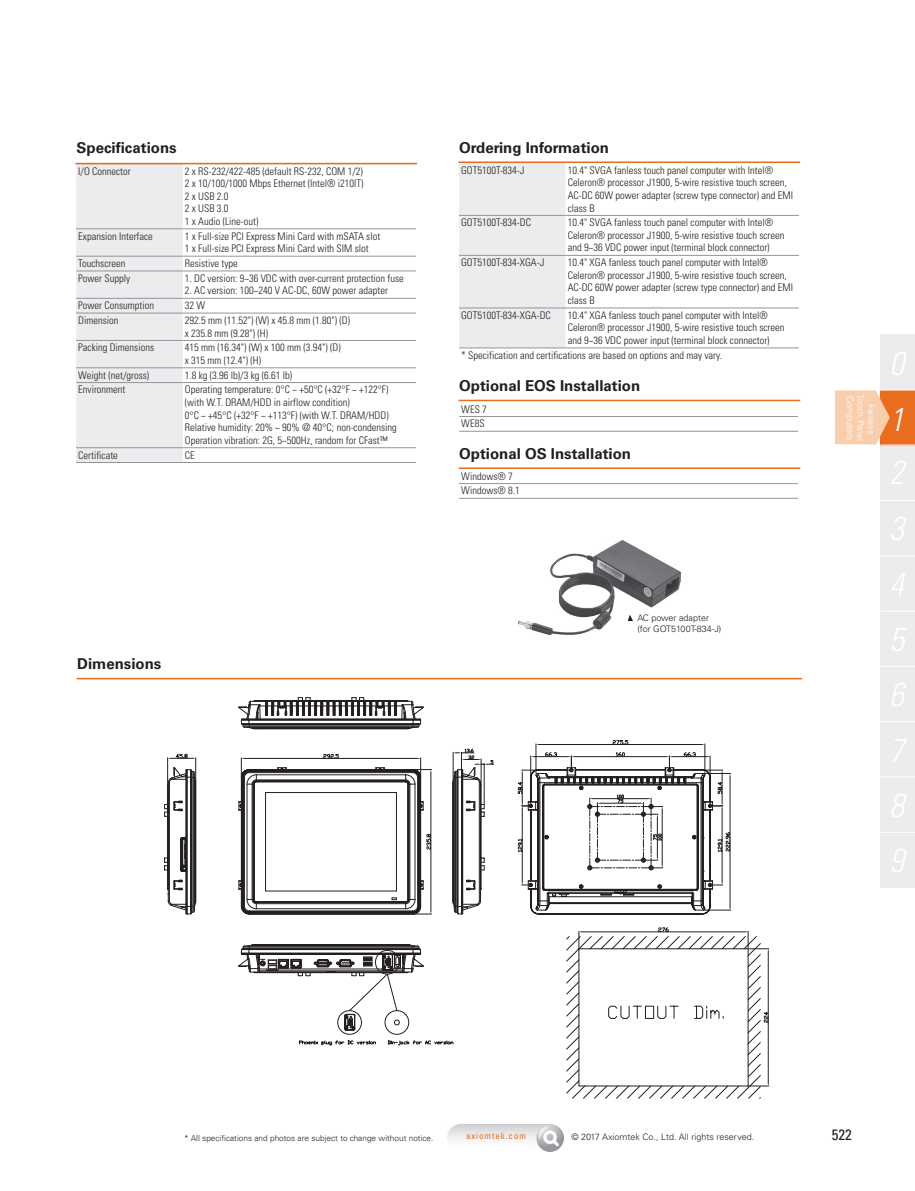
<style>
.page{position:relative;width:915px;height:1191px;background:#fff}
.page>*{position:absolute;margin:0;border:0;box-sizing:border-box;transform-origin:0 0}
.t1{font:italic 300 condensed 33px "Univers LT Std";color:#fff}
.t2{font:700 15px "Univers LT Std";color:#231f20}
.t3{font:condensed 15px "Univers LT Std";color:#231f20}
.t4{font:300 condensed 10.5px/12.6px "Univers LT Std";color:#231f20}
.t5{font:300 9px/10.8px "Univers LT Std";color:#231f20}
.t6{font:300 9px "Univers LT Std";color:#fff}
.t7{font:condensed 9px "Univers LT Std";letter-spacing:.1em;color:#ea6d1f}
.t8{font:300 8.25px "Univers LT Std";color:#231f20}
</style>
<div class="page">
<img style="left:448px;top:1124px;width:115px;height:27px">
<div style="left:880px;top:721px;width:34px;height:56px;background:#ececee"></div>
<div style="left:880px;top:777px;width:34px;height:55px;background:#ececee"></div>
<div style="left:880px;top:832px;width:34px;height:55px;background:#ececee"></div>
<div style="left:880px;top:666px;width:34px;height:55px;background:#ececee"></div>
<div style="left:880px;top:611px;width:34px;height:55px;background:#ececee"></div>
<div style="left:880px;top:445px;width:34px;height:55px;background:#ececee"></div>
<div style="left:880px;top:500px;width:34px;height:56px;background:#ececee"></div>
<div style="left:880px;top:556px;width:34px;height:55px;background:#ececee"></div>
<div style="left:880px;top:390px;width:34px;height:55px;background:#ea6d1f"></div>
<div style="left:880px;top:334px;width:34px;height:56px;background:#ececee"></div>
<hr style="left:879px;top:389px;width:35px;height:1px;background:#fff">
<hr style="left:879px;top:444px;width:35px;height:1px;background:#fff">
<hr style="left:879px;top:500px;width:35px;height:1px;background:#fff">
<hr style="left:879px;top:555px;width:35px;height:1px;background:#fff">
<hr style="left:879px;top:610px;width:35px;height:2px;background:#fff">
<hr style="left:879px;top:666px;width:35px;height:1px;background:#fff">
<hr style="left:879px;top:721px;width:35px;height:1px;background:#fff">
<hr style="left:879px;top:776px;width:35px;height:1px;background:#fff">
<svg style="left:835px;top:390px;width:54px;height:54px;background:#f7c5a0"></svg>
<hr style="left:879px;top:832px;width:35px;height:1px;background:#fff">
<div style="left:76px;top:164px;width:107px;height:298px;background:#ececee"></div>
<hr style="left:76px;top:228px;width:107px;height:1px;background:#939598">
<hr style="left:183px;top:228px;width:87px;height:1px;background:#939598">
<hr style="left:270px;top:228px;width:146px;height:1px;background:#939598">
<hr style="left:76px;top:256px;width:107px;height:1px;background:#939598">
<hr style="left:183px;top:256px;width:87px;height:1px;background:#939598">
<hr style="left:270px;top:256px;width:146px;height:1px;background:#939598">
<hr style="left:76px;top:271px;width:107px;height:1px;background:#939598">
<hr style="left:183px;top:271px;width:87px;height:1px;background:#939598">
<hr style="left:270px;top:271px;width:146px;height:1px;background:#939598">
<hr style="left:76px;top:298px;width:107px;height:1px;background:#939598">
<hr style="left:183px;top:298px;width:87px;height:1px;background:#939598">
<hr style="left:270px;top:298px;width:146px;height:1px;background:#939598">
<hr style="left:76px;top:313px;width:107px;height:1px;background:#939598">
<hr style="left:183px;top:313px;width:87px;height:1px;background:#939598">
<hr style="left:270px;top:313px;width:146px;height:1px;background:#939598">
<hr style="left:76px;top:340px;width:107px;height:1px;background:#939598">
<hr style="left:183px;top:340px;width:87px;height:1px;background:#939598">
<hr style="left:270px;top:340px;width:146px;height:1px;background:#939598">
<hr style="left:76px;top:367px;width:107px;height:1px;background:#939598">
<hr style="left:183px;top:367px;width:87px;height:1px;background:#939598">
<hr style="left:270px;top:367px;width:146px;height:1px;background:#939598">
<hr style="left:76px;top:382px;width:107px;height:1px;background:#939598">
<hr style="left:183px;top:382px;width:87px;height:1px;background:#939598">
<hr style="left:270px;top:382px;width:146px;height:1px;background:#939598">
<hr style="left:76px;top:447px;width:107px;height:1px;background:#939598">
<hr style="left:183px;top:447px;width:87px;height:1px;background:#939598">
<hr style="left:270px;top:447px;width:146px;height:1px;background:#939598">
<hr style="left:76px;top:462px;width:107px;height:1px;background:#939598">
<hr style="left:183px;top:462px;width:87px;height:1px;background:#939598">
<hr style="left:270px;top:462px;width:146px;height:1px;background:#939598">
<div style="left:459px;top:163px;width:106px;height:185px;background:#ececee"></div>
<hr style="left:459px;top:215px;width:106px;height:1px;background:#939598">
<hr style="left:565px;top:215px;width:233px;height:1px;background:#939598">
<hr style="left:459px;top:255px;width:106px;height:1px;background:#939598">
<hr style="left:565px;top:255px;width:233px;height:1px;background:#939598">
<hr style="left:459px;top:308px;width:106px;height:1px;background:#939598">
<hr style="left:565px;top:308px;width:233px;height:1px;background:#939598">
<hr style="left:459px;top:348px;width:106px;height:1px;background:#939598">
<hr style="left:565px;top:348px;width:233px;height:1px;background:#939598">
<hr style="left:459px;top:416px;width:338px;height:1px;background:#939598">
<hr style="left:459px;top:431px;width:338px;height:1px;background:#939598">
<hr style="left:459px;top:483px;width:338px;height:1px;background:#939598">
<hr style="left:459px;top:498px;width:338px;height:1px;background:#939598">
<hr style="left:75px;top:163px;width:342px;height:1px;background:#ea6d1f">
<hr style="left:458px;top:161px;width:341px;height:2px;background:#ea6d1f">
<hr style="left:458px;top:400px;width:342px;height:1px;background:#ea6d1f">
<hr style="left:458px;top:467px;width:342px;height:2px;background:#ea6d1f">
<hr style="left:77px;top:678px;width:724px;height:1px;background:#ea6d1f">
<svg style="left:164px;top:697px;width:605px;height:402px"></svg>
<img style="left:518px;top:540px;width:163px;height:95px">
<svg style="left:627px;top:614px;width:5px;height:7px"></svg>
<h2 class="t2" style="left:77px;top:139px;width:102px">Specifications</h2>
<h2 class="t2" style="left:459px;top:139px;width:151px">Ordering Information</h2>
<p class="t4" style="left:78px;top:164px;width:54px">I/O Connector</p>
<p class="t4" style="left:185px;top:164px;width:180px">2 x RS-232/422-485 (default RS-232, COM 1/2)<br>2 x 10/100/1000 Mbps Ethernet (Intel® i210IT)<br>2 x USB 2.0<br>2 x USB 3.0<br>1 x Audio (Line-out)</p>
<p class="t4" style="left:78px;top:230px;width:76px">Expansion Interface</p>
<p class="t4" style="left:185px;top:230px;width:197px">1 x Full-size PCI Express Mini Card with mSATA slot<br>1 x Full-size PCI Express Mini Card with SIM slot</p>
<p class="t4" style="left:78px;top:257px;width:49px">Touchscreen</p>
<p class="t4" style="left:185px;top:257px;width:55px">Resistive type</p>
<p class="t4" style="left:78px;top:272px;width:53px">Power Supply</p>
<p class="t4" style="left:185px;top:272px;width:220px">1. DC version: 9~36 VDC with over-current protection fuse</p>
<p class="t4" style="left:185px;top:284px;width:204px">2. AC version: 100~240 V AC-DC, 60W power adapter</p>
<p class="t4" style="left:78px;top:299px;width:77px">Power Consumption</p>
<p class="t4" style="left:185px;top:299px;width:22px">32 W</p>
<p class="t4" style="left:78px;top:314px;width:42px">Dimension</p>
<p class="t4" style="left:185px;top:314px;width:167px">292.5 mm (11.52") (W) x 45.8 mm (1.80") (D) x 235.8 mm (9.28") (H)</p>
<p class="t4" style="left:78px;top:341px;width:77px">Packing Dimensions</p>
<p class="t4" style="left:185px;top:341px;width:157px">415 mm (16.34") (W) x 100 mm (3.94") (D) x 315 mm (12.4") (H)</p>
<p class="t4" style="left:78px;top:369px;width:72px">Weight (net/gross)</p>
<p class="t4" style="left:185px;top:369px;width:109px">1.8 kg (3.96 lb)/3 kg (6.61 lb)</p>
<p class="t4" style="left:78px;top:383px;width:49px">Environment</p>
<p class="t4" style="left:185px;top:383px;width:213px">Operating temperature: 0°C ~ +50°C (+32°F ~ +122°F) (with W.T. DRAM/HDD in airflow condition)<br>0°C ~ +45°C (+32°F ~ +113°F) (with W.T. DRAM/HDD)<br>Relative humidity: 20% ~ 90% @ 40°C; non-condensing Operation vibration: 2G, 5~500Hz, random for CFast™</p>
<p class="t4" style="left:78px;top:448px;width:41px">Certificate</p>
<p class="t4" style="left:185px;top:448px;width:11px">CE</p>
<h2 class="t2" style="left:77px;top:655px;width:86px">Dimensions</h2>
<p class="t4" style="left:461px;top:164px;width:65px">GOT5100T-834-J</p>
<p class="t4" style="left:567px;top:164px;width:227px">10.4" SVGA fanless touch panel computer with Intel® Celeron® processor J1900, 5-wire resistive touch screen, AC-DC 60W power adapter (screw type connector) and EMI class B</p>
<p class="t4" style="left:461px;top:216px;width:71px">GOT5100T-834-DC</p>
<p class="t4" style="left:567px;top:216px;width:218px">10.4" SVGA fanless touch panel computer with Intel®<br>Celeron® processor J1900, 5-wire resistive touch screen and 9~36 VDC power input (terminal block connector)</p>
<p class="t4" style="left:461px;top:256px;width:85px">GOT5100T-834-XGA-J</p>
<p class="t4" style="left:567px;top:256px;width:227px">10.4" XGA fanless touch panel computer with Intel® Celeron® processor J1900, 5-wire resistive touch screen, AC-DC 60W power adapter (screw type connector) and EMI class B</p>
<p class="t4" style="left:461px;top:309px;width:91px">GOT5100T-834-XGA-DC</p>
<p class="t4" style="left:567px;top:309px;width:218px">10.4" XGA fanless touch panel computer with Intel®<br>Celeron® processor J1900, 5-wire resistive touch screen and 9~36 VDC power input (terminal block connector)</p>
<p class="t4" style="left:461px;top:349px;width:262px">* Specification and certifications are based on options and may vary.</p>
<h2 class="t2" style="left:459px;top:377px;width:182px">Optional EOS Installation</h2>
<p class="t4" style="left:461px;top:401px;width:27px;line-height:14.7px">WES 7<br>WE8S</p>
<h2 class="t2" style="left:459px;top:445px;width:173px">Optional OS Installation</h2>
<p class="t4" style="left:461px;top:468px;width:60px;line-height:14.7px">Windows® 7<br>Windows® 8.1</p>
<p class="t5" style="left:637px;top:612px;width:86px">AC power adapter (for GOT5100T-834-J)</p>
<p class="t6" style="left:855px;top:395px;width:46px;rotate:90deg">Computers</p>
<p class="t6" style="left:865px;top:394px;width:49px;rotate:90deg">Touch Panel</p>
<p class="t6" style="left:876px;top:404px;width:32px;rotate:90deg">Fanless</p>
<h1 class="t1" style="left:889px;top:399px;width:16px">1</h1>
<p class="t8" style="left:184px;top:1132px;width:251px">* All specifications and photos are subject to change without notice.</p>
<p class="t7" style="left:466px;top:1130px;width:61px">axiomtek.com</p>
<p class="t5" style="left:571px;top:1131px;width:184px">© 2017 Axiomtek Co., Ltd. All rights reserved.</p>
<h2 class="t3" style="left:831px;top:1124px;width:21px">522</h2>
</div>
